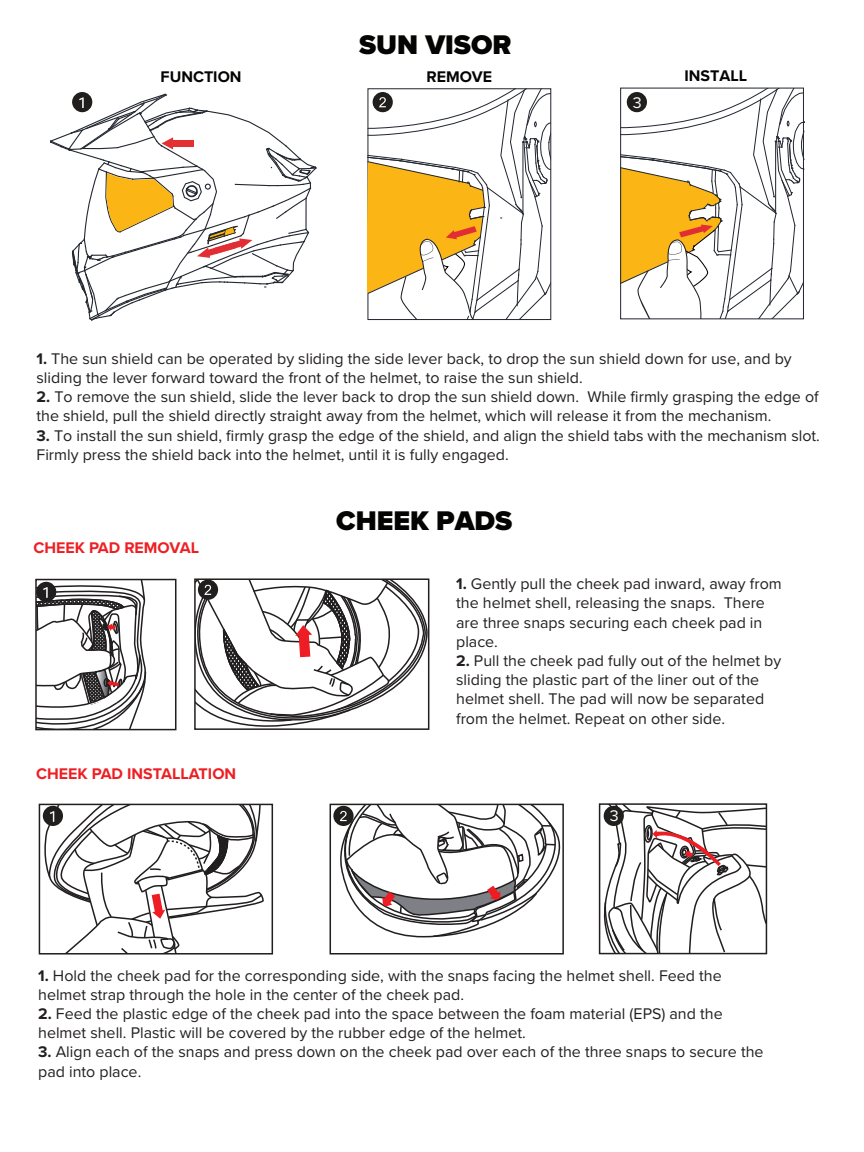
<style>
.page{position:relative;width:864px;height:1152px;background:#fff}
.page>*{position:absolute;margin:0;border:0;box-sizing:border-box;transform-origin:0 0}
.t1{font:900 28px "Proxima Nova";color:#040503}
.t2{font:16px/19.2px "Proxima Nova";color:#231f20}
.t3{font:700 16px "Proxima Nova";color:#ee1f23}
.t4{font:700 16px "Proxima Nova";color:#040503}
.t5{font:16px "Proxima Nova";color:#fff}
.s1{font-weight:700}
</style>
<div class="page">
<svg style="left:622px;top:90px;width:183px;height:227px"></svg>
<div style="left:620px;top:88px;width:184px;height:231px;border:1px solid #232730"></div>
<div style="left:35px;top:579px;width:141px;height:151px;border:2px solid #211e20"></div>
<div style="left:39px;top:804px;width:234px;height:151px;border:2px solid #211e20"></div>
<svg style="left:601px;top:803px;width:165px;height:151px"></svg>
<div style="left:330px;top:804px;width:234px;height:151px;border:2px solid #211e20"></div>
<svg style="left:50px;top:93px;width:267px;height:228px"></svg>
<svg style="left:368px;top:89px;width:184px;height:231px"></svg>
<div style="left:627px;top:92px;width:20px;height:20px;background:#211e1e;border-radius:50%"></div>
<svg style="left:195px;top:579px;width:234px;height:150px"></svg>
<svg style="left:42px;top:804px;width:222px;height:150px"></svg>
<svg style="left:329px;top:804px;width:235px;height:134px"></svg>
<div style="left:604px;top:806px;width:20px;height:20px;background:#211e1e;border-radius:50%"></div>
<svg style="left:35px;top:580px;width:116px;height:150px"></svg>
<p class="t4" style="left:161px;top:65px;width:83px">FUNCTION</p>
<h1 class="t1" style="left:359px;top:24px;width:154px">SUN VISOR</h1>
<p class="t4" style="left:426px;top:65px;width:67px">REMOVE</p>
<p class="t4" style="left:684px;top:63px;width:64px">INSTALL</p>
<p class="t5" style="left:633px;top:90px;width:10px">3</p>
<p class="t2" style="left:37px;top:348px;width:757px"><span class="s1">1.</span> The sun shield can be operated by sliding the side lever back, to drop the sun shield down for use, and by sliding the lever forward toward the front of the helmet, to raise the sun shield.</p>
<p class="t2" style="left:37px;top:387px;width:784px"><span class="s1">2.</span> To remove the sun shield, slide the lever back to drop the sun shield down. While firmly grasping the edge of the shield, pull the shield directly straight away from the helmet, which will release it from the mechanism.</p>
<p class="t2" style="left:37px;top:425px;width:785px"><span class="s1">3.</span> To install the sun shield, firmly grasp the edge of the shield, and align the shield tabs with the mechanism slot.<br>Firmly press the shield back into the helmet, until it is fully engaged.</p>
<p class="t3" style="left:33px;top:536px;width:167px">CHEEK PAD REMOVAL</p>
<p class="t3" style="left:36px;top:762px;width:201px">CHEEK PAD INSTALLATION</p>
<h1 class="t1" style="left:336px;top:499px;width:178px">CHEEK PADS</h1>
<p class="t2" style="left:456px;top:574px;width:327px"><span class="s1">1.</span> Gently pull the cheek pad inward, away from the helmet shell, releasing the snaps. There are three snaps securing each cheek pad in place.</p>
<p class="t2" style="left:456px;top:650px;width:327px"><span class="s1">2.</span> Pull the cheek pad fully out of the helmet by sliding the plastic part of the liner out of the helmet shell. The pad will now be separated from the helmet. Repeat on other side.</p>
<p class="t5" style="left:610px;top:804px;width:10px">3</p>
<p class="t2" style="left:38px;top:965px;width:685px"><span class="s1">1.</span> Hold the cheek pad for the corresponding side, with the snaps facing the helmet shell. Feed the helmet strap through the hole in the center of the cheek pad.</p>
<p class="t2" style="left:38px;top:1003px;width:686px"><span class="s1">2.</span> Feed the plastic edge of the cheek pad into the space between the foam material (EPS) and the helmet shell. Plastic will be covered by the rubber edge of the helmet.</p>
<p class="t2" style="left:38px;top:1042px;width:727px"><span class="s1">3.</span> Align each of the snaps and press down on the cheek pad over each of the three snaps to secure the pad into place.</p>
</div>
